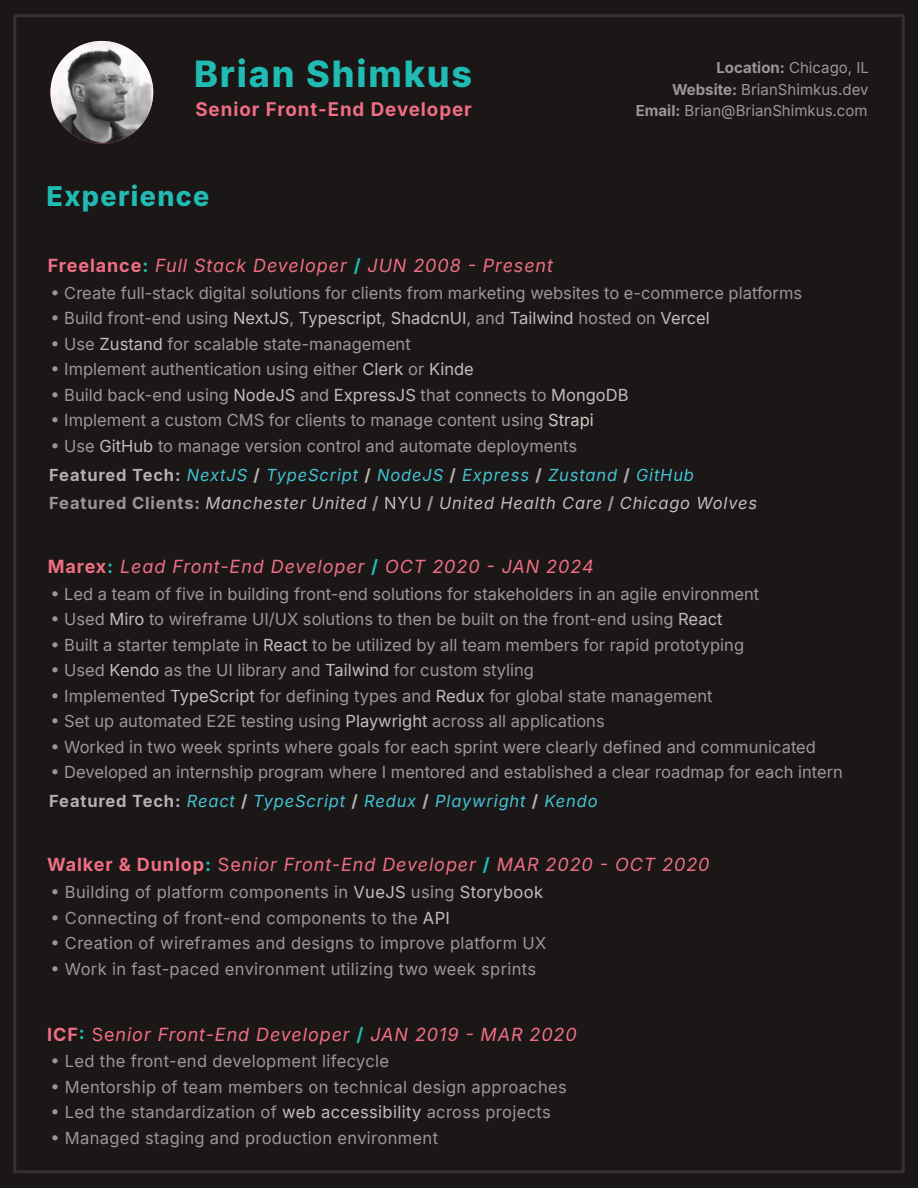
<style>
.page{position:relative;width:918px;height:1188px;background:#1b1716}
.page>*{position:absolute;margin:0;border:0;box-sizing:border-box;transform-origin:0 0}
.t1{font:800 36px "Inter";letter-spacing:.05em;color:#20bcb4}
.t2{font:800 27px "Inter";letter-spacing:.05em;color:#20bcb4}
.t3{font:700 18.75px "Inter";letter-spacing:.05em;color:#f16e84}
.t4{font:italic 18px "Inter";letter-spacing:.05em;color:#f16e84}
.t5{font:16.5px "Inter";color:#9a9998}
.t6{font:16.5px "Inter";letter-spacing:.02em;color:#9a9998}
.t7{font:italic 16.5px/28px "Inter";letter-spacing:.05em;color:#c1bebd}
.t8{font:16.5px "Inter";color:#c1bebd}
.t9{font:italic 16.5px "Inter";letter-spacing:.05em;color:#43c3d5}
.t10{font:15px/21.9px "Inter";color:#9a9998;text-align:right}
.s1{font-weight:700;font-style:normal}
.s2{font-weight:700;font-style:normal;color:#20bcb4}
.s3{font-weight:700}
.s4{color:#9a9998}
.s5{color:#c1bebd}
.s6{color:#cecbc9}
.s7{font-weight:700;font-style:normal;color:#b3b2b1}
.s8{color:#43c3d5}
.s9{font-weight:700;font-style:normal;color:#9a9998}
.s10{font-style:normal}
</style>
<div class="page">
<img style="left:50px;top:41px;width:103px;height:103px;border-radius:50%">
<h1 class="t1" style="left:194px;top:53px;width:279px">Brian Shimkus</h1>
<p class="t3" style="left:195px;top:98px;width:278px">Senior Front-End Developer</p>
<h2 class="t2" style="left:47px;top:180px;width:164px">Experience</h2>
<p class="t4" style="left:48px;top:254px;width:507px"><span class="s1">Freelance</span><span class="s2">:</span> Full Stack Developer <span class="s2">/</span> JUN 2008 - Present</p>
<p class="t10" style="left:716px;top:56px;width:154px"><span class="s3">Location:</span> Chicago, IL</p>
<p class="t10" style="left:636px;top:78px;width:234px"><span class="s3">Website:</span> BrianShimkus.dev<br><span class="s3">Email:</span> Brian@BrianShimkus.com</p>
<p class="t5" style="left:50px;top:283px;width:753px">• Create full-stack digital solutions for clients from marketing websites to e-commerce platforms</p>
<p class="t8" style="left:50px;top:308px;width:661px"><span class="s4">• Build front-end using</span> NextJS<span class="s4">,</span> Typescript<span class="s4">,</span> ShadcnUI<span class="s4">, and</span> Tailwind <span class="s4">hosted on</span> Vercel</p>
<p class="t5" style="left:50px;top:334px;width:362px">• Use <span class="s5">Zustand</span> for scalable state-management</p>
<p class="t5" style="left:50px;top:359px;width:425px">• Implement authentication using either <span class="s5">Clerk</span> or <span class="s5">Kinde</span></p>
<p class="t5" style="left:50px;top:385px;width:580px">• Build back-end using <span class="s5">NodeJS</span> and <span class="s5">ExpressJS</span> that connects to <span class="s5">MongoDB</span></p>
<p class="t5" style="left:50px;top:410px;width:545px">• Implement a custom CMS for clients to manage content using <span class="s6">Strapi</span></p>
<p class="t5" style="left:50px;top:436px;width:528px">• Use <span class="s5">GitHub</span> to manage version control and automate deployments</p>
<p class="t7" style="left:49px;top:461px;width:709px"><span class="s7">Featured Tech:</span> <span class="s8">NextJS</span> <span class="s7">/</span> <span class="s8">TypeScript</span> <span class="s7">/</span> <span class="s8">NodeJS</span> <span class="s7">/</span> <span class="s8">Express</span> <span class="s7">/</span> <span class="s8">Zustand</span> <span class="s7">/</span> <span class="s8">GitHub<br></span><span class="s9">Featured Clients:</span> Manchester United <span class="s9">/</span> <span class="s10">NYU</span> <span class="s9">/</span> United Health Care <span class="s9">/</span> Chicago Wolves</p>
<p class="t4" style="left:48px;top:555px;width:547px"><span class="s1">Marex</span><span class="s2">:</span> Lead Front-End Developer <span class="s2">/</span> OCT 2020 - JAN 2024</p>
<p class="t5" style="left:50px;top:584px;width:710px">• Led a team of five in building front-end solutions for stakeholders in an agile environment</p>
<p class="t5" style="left:50px;top:609px;width:674px">• Used <span class="s5">Miro</span> to wireframe UI/UX solutions to then be built on the front-end using <span class="s5">React</span></p>
<p class="t5" style="left:50px;top:635px;width:695px">• Built a starter template in <span class="s5">React</span> to be utilized by all team members for rapid prototyping</p>
<p class="t5" style="left:50px;top:660px;width:485px">• Used <span class="s5">Kendo</span> as the UI library and <span class="s5">Tailwind</span> for custom styling</p>
<p class="t5" style="left:50px;top:686px;width:664px">• Implemented <span class="s5">TypeScript</span> for defining types and <span class="s5">Redux</span> for global state management</p>
<p class="t5" style="left:50px;top:711px;width:556px">• Set up automated E2E testing using <span class="s5">Playwright</span> across all applications</p>
<p class="t5" style="left:50px;top:737px;width:767px">• Worked in two week sprints where goals for each sprint were clearly defined and communicated</p>
<p class="t5" style="left:50px;top:762px;width:794px">• Developed an internship program where I mentored and established a clear roadmap for each intern</p>
<p class="t9" style="left:49px;top:791px;width:550px"><span class="s7">Featured Tech:</span> React <span class="s7">/</span> TypeScript <span class="s7">/</span> Redux <span class="s7">/</span> Playwright <span class="s7">/</span> Kendo</p>
<p class="t4" style="left:47px;top:854px;width:664px"><span class="s1">Walker &amp; Dunlop</span><span class="s2">:</span> <span class="s10">Se</span>nior Front-End Developer <span class="s2">/</span> MAR 2020 - OCT 2020</p>
<p class="t6" style="left:50px;top:882px;width:494px">• Building of platform components in <span class="s5">VueJS</span> using <span class="s5">Storybook</span></p>
<p class="t6" style="left:50px;top:908px;width:401px">• Connecting of front-end components to the <span class="s5">API</span></p>
<p class="t6" style="left:50px;top:933px;width:497px">• Creation of wireframes and designs to improve platform UX</p>
<p class="t6" style="left:50px;top:959px;width:487px">• Work in fast-paced environment utilizing two week sprints</p>
<p class="t4" style="left:47px;top:1023px;width:531px"><span class="s1">ICF</span><span class="s2">:</span> <span class="s10">Se</span>nior Front-End Developer <span class="s2">/</span> JAN 2019 - MAR 2020</p>
<p class="t6" style="left:50px;top:1051px;width:340px">• Led the front-end development lifecycle</p>
<p class="t6" style="left:50px;top:1077px;width:518px">• Mentorship of team members on technical design approaches</p>
<p class="t6" style="left:50px;top:1102px;width:502px">• Led the standardization of <span class="s5">web accessibility</span> across projects</p>
<p class="t6" style="left:50px;top:1128px;width:389px">• Managed staging and production environment</p>
</div>
